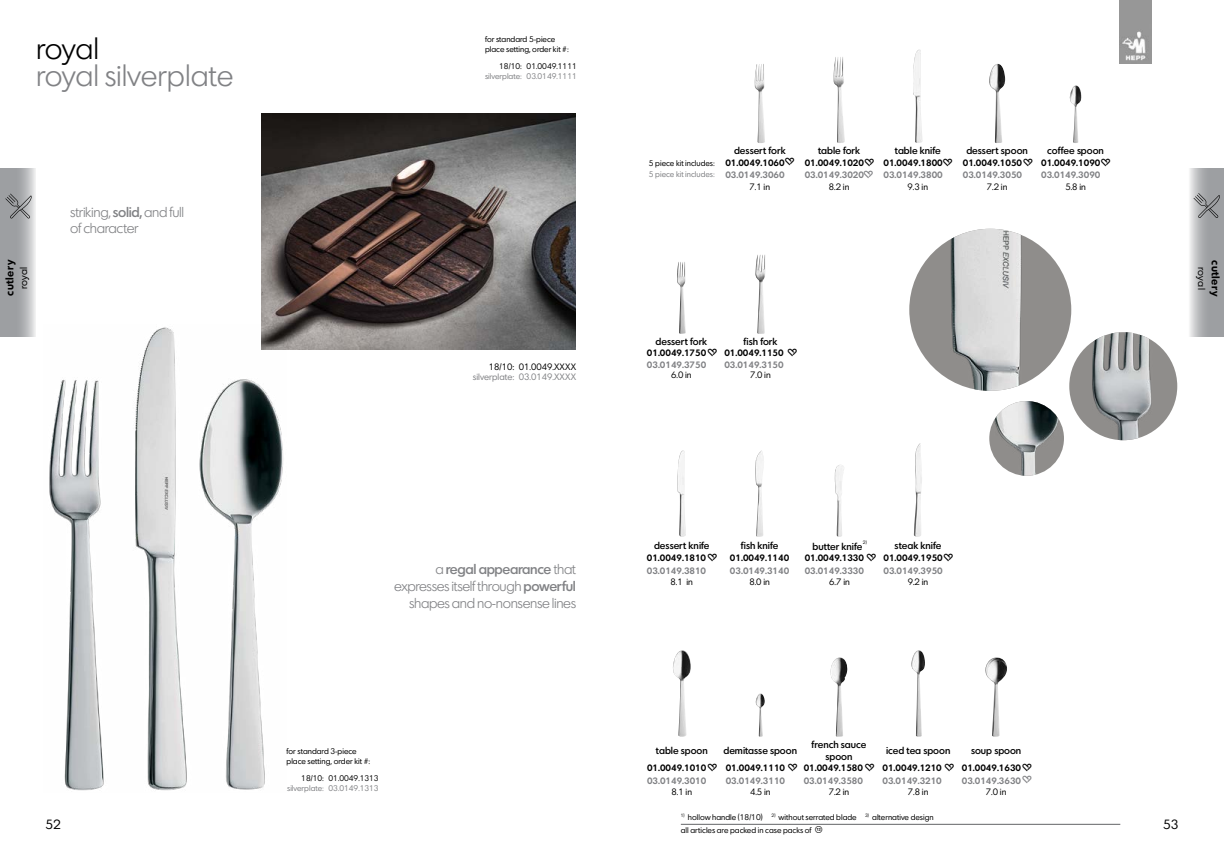
<style>
.page{position:relative;width:1224px;height:842px;background:#fff}
.page>*{position:absolute;margin:0;border:0;box-sizing:border-box;transform-origin:0 0}
.t1{font:300 30px "Bauscher";color:#818285}
.t2{font:300 30px "Bauscher";letter-spacing:-.005em;color:#000}
.t3{font:300 14px/16.8px "Bauscher";letter-spacing:-.025em;color:#818285}
.t4{font:13px "Bauscher";color:#000}
.t5{font:600 11px "Bauscher";letter-spacing:.03em;color:#000}
.t6{font:500 10px/12px "Bauscher";color:#000;text-align:center}
.t7{font:10px "Bauscher";letter-spacing:.025em;color:#000}
.t8{font:600 9px "Bauscher";color:#818285}
.t9{font:600 9px "Bauscher";color:#000}
.t10{font:9px "Bauscher";color:#000}
.t11{font:9px "Bauscher";color:#818285}
.t12{font:8px/9.6px "Bauscher";color:#000}
.t13{font:8px "Bauscher";color:#818285}
.t14{font:4.7px "Bauscher";color:#000}
.s1{font-weight:500}
.s2{font-weight:600;font-size:9px}
</style>
<div class="page">
<hr style="left:681px;top:824px;width:439px;height:1px;background:#636466">
<img style="left:1120px;top:0;width:32px;height:63px">
<svg style="left:1190px;top:168px;width:34px;height:169px;background:#afb0b3"></svg>
<svg style="left:1194px;top:193px;width:26px;height:25px"></svg>
<svg style="left:0;top:168px;width:36px;height:169px;background:#afb1b3"></svg>
<svg style="left:5px;top:194px;width:27px;height:24px"></svg>
<img style="left:49px;top:327px;width:235px;height:464px">
<img style="left:755px;top:255px;width:11px;height:79px">
<img style="left:677px;top:262px;width:9px;height:72px">
<img style="left:678px;top:450px;width:8px;height:86px">
<img style="left:755px;top:450px;width:9px;height:86px">
<img style="left:914px;top:443px;width:8px;height:93px">
<img style="left:835px;top:465px;width:9px;height:72px">
<img style="left:911px;top:650px;width:14px;height:86px">
<img style="left:830px;top:657px;width:18px;height:79px">
<img style="left:755px;top:693px;width:10px;height:43px">
<img style="left:833px;top:57px;width:12px;height:86px">
<img style="left:913px;top:49px;width:9px;height:94px">
<img style="left:989px;top:64px;width:16px;height:79px">
<img style="left:755px;top:64px;width:10px;height:79px">
<img style="left:1069px;top:85px;width:13px;height:58px">
<img style="left:989px;top:401px;width:75px;height:75px;border-radius:37px">
<img style="left:909px;top:229px;width:162px;height:162px">
<img style="left:1069px;top:332px;width:108px;height:108px;border-radius:54px">
<img style="left:673px;top:650px;width:18px;height:86px">
<img style="left:261px;top:113px;width:315px;height:237px">
<img style="left:985px;top:657px;width:22px;height:79px">
<h1 class="t2" style="left:36px;top:30px;width:65px">royal</h1>
<h1 class="t1" style="left:36px;top:57px;width:199px">royal silverplate</h1>
<h3 class="t5" style="left:3px;top:296px;width:38px;rotate:-90deg">cutlery</h3>
<p class="t7" style="left:18px;top:289px;width:24px;rotate:-90deg">royal</p>
<h2 class="t3" style="left:70px;top:203px;width:116px">striking, <span class="s1">solid,</span> and full of character</h2>
<p class="t12" style="left:485px;top:34px;width:85px">for standard 5-piece place setting, order kit #:</p>
<p class="t12" style="left:499px;top:61px;width:79px">18/10: 01.0049.1111</p>
<p class="t13" style="left:485px;top:71px;width:93px">silverplate: 03.0149.1111</p>
<p class="t10" style="left:489px;top:361px;width:89px">18/10: 01.0049.XXXX</p>
<p class="t11" style="left:473px;top:372px;width:105px">silverplate: 03.0149.XXXX</p>
<p class="t6" style="left:734px;top:144px;width:53px">dessert fork</p>
<p class="t6" style="left:818px;top:144px;width:44px">table fork</p>
<p class="t6" style="left:895px;top:144px;width:47px">table knife</p>
<p class="t6" style="left:966px;top:144px;width:63px">dessert spoon</p>
<p class="t6" style="left:1047px;top:144px;width:58px">coffee spoon</p>
<p class="t10" style="left:750px;top:181px;width:22px">7.1 in</p>
<p class="t10" style="left:829px;top:181px;width:22px">8.2 in</p>
<p class="t10" style="left:908px;top:181px;width:22px">9.3 in</p>
<p class="t10" style="left:987px;top:181px;width:22px">7.2 in</p>
<p class="t10" style="left:1065px;top:181px;width:22px">5.8 in</p>
<p class="t12" style="left:649px;top:158px;width:137px">5 piece kit includes: <span class="s2">01.0049.1060</span></p>
<p class="t9" style="left:805px;top:157px;width:61px">01.0049.1020</p>
<p class="t9" style="left:884px;top:157px;width:61px">01.0049.1800</p>
<p class="t9" style="left:963px;top:157px;width:61px">01.0049.1050</p>
<p class="t9" style="left:1041px;top:157px;width:61px">01.0049.1090</p>
<p class="t13" style="left:649px;top:170px;width:67px">5 piece kit includes:</p>
<p class="t8" style="left:725px;top:170px;width:61px">03.0149.3060</p>
<p class="t8" style="left:805px;top:170px;width:61px">03.0149.3020</p>
<p class="t8" style="left:884px;top:170px;width:61px">03.0149.3800</p>
<p class="t8" style="left:963px;top:170px;width:61px">03.0149.3050</p>
<p class="t8" style="left:1041px;top:170px;width:61px">03.0149.3090</p>
<p class="t6" style="left:656px;top:335px;width:53px">dessert fork</p>
<p class="t6" style="left:744px;top:335px;width:35px">fish fork</p>
<p class="t10" style="left:671px;top:370px;width:22px">6.0 in</p>
<p class="t10" style="left:750px;top:370px;width:22px">7.0 in</p>
<p class="t9" style="left:647px;top:348px;width:61px">01.0049.1750</p>
<p class="t9" style="left:724px;top:348px;width:61px">01.0049.1150</p>
<p class="t8" style="left:647px;top:359px;width:61px">03.0149.3750</p>
<p class="t8" style="left:724px;top:359px;width:61px">03.0149.3150</p>
<h3 class="t5" style="left:1222px;top:260px;width:38px;rotate:90deg">cutlery</h3>
<p class="t7" style="left:1208px;top:267px;width:24px;rotate:90deg">royal</p>
<p class="t14" style="left:863px;top:539px;width:5px">2)</p>
<p class="t6" style="left:654px;top:539px;width:57px">dessert knife</p>
<p class="t6" style="left:741px;top:539px;width:39px">fish knife</p>
<p class="t6" style="left:812px;top:540px;width:52px">butter knife</p>
<p class="t6" style="left:895px;top:539px;width:48px">steak knife</p>
<h2 class="t3" style="left:394px;top:560px;width:183px;text-align:right">a <span class="s1">regal appearance</span> that expresses itself through <span class="s1">powerful </span>shapes and no-nonsense lines</h2>
<p class="t12" style="left:287px;top:746px;width:85px">for standard 3-piece place setting, order kit #:</p>
<p class="t12" style="left:301px;top:773px;width:79px">18/10: 01.0049.1313</p>
<p class="t13" style="left:287px;top:783px;width:93px">silverplate: 03.0149.1313</p>
<p class="t9" style="left:647px;top:552px;width:61px">01.0049.1810</p>
<p class="t9" style="left:730px;top:552px;width:61px">01.0049.1140</p>
<p class="t9" style="left:805px;top:552px;width:61px">01.0049.1330</p>
<p class="t9" style="left:883px;top:552px;width:61px">01.0049.1950</p>
<p class="t8" style="left:647px;top:565px;width:61px">03.0149.3810</p>
<p class="t8" style="left:730px;top:565px;width:61px">03.0149.3140</p>
<p class="t8" style="left:805px;top:565px;width:61px">03.0149.3330</p>
<p class="t8" style="left:883px;top:565px;width:61px">03.0149.3950</p>
<p class="t10" style="left:671px;top:577px;width:24px">8.1 in</p>
<p class="t10" style="left:749px;top:577px;width:22px">8.0 in</p>
<p class="t10" style="left:829px;top:577px;width:22px">6.7 in</p>
<p class="t10" style="left:908px;top:577px;width:22px">9.2 in</p>
<p class="t6" style="left:656px;top:744px;width:53px">table spoon</p>
<p class="t10" style="left:672px;top:786px;width:22px">8.1 in</p>
<p class="t9" style="left:647px;top:762px;width:61px">01.0049.1010</p>
<p class="t8" style="left:647px;top:775px;width:61px">03.0149.3010</p>
<p class="t6" style="left:811px;top:738px;width:57px">french sauce spoon</p>
<p class="t6" style="left:723px;top:744px;width:75px">demitasse spoon</p>
<p class="t10" style="left:750px;top:786px;width:22px">4.5 in</p>
<p class="t10" style="left:829px;top:786px;width:22px">7.2 in</p>
<p class="t10" style="left:908px;top:786px;width:22px">7.8 in</p>
<p class="t6" style="left:886px;top:744px;width:66px">iced tea spoon</p>
<p class="t9" style="left:726px;top:762px;width:61px">01.0049.1110</p>
<p class="t8" style="left:726px;top:775px;width:61px">03.0149.3110</p>
<p class="t9" style="left:804px;top:762px;width:61px">01.0049.1580</p>
<p class="t8" style="left:804px;top:775px;width:61px">03.0149.3580</p>
<p class="t9" style="left:883px;top:762px;width:61px">01.0049.1210</p>
<p class="t8" style="left:883px;top:775px;width:61px">03.0149.3210</p>
<p class="t6" style="left:971px;top:744px;width:52px">soup spoon</p>
<p class="t10" style="left:986px;top:786px;width:22px">7.0 in</p>
<p class="t9" style="left:962px;top:762px;width:61px">01.0049.1630</p>
<p class="t8" style="left:962px;top:775px;width:61px">03.0149.3630</p>
<p class="t12" style="left:681px;top:810px;width:254px;line-height:13px"><sup>1)</sup> hollow handle (18/10) <sup>2)</sup> without serrated blade <sup>3)</sup> alternative design all articles are packed in case packs of</p>
<h3 class="t4" style="left:45px;top:816px;width:17px">52</h3>
<h3 class="t4" style="left:1163px;top:816px;width:17px">53</h3>
</div>
